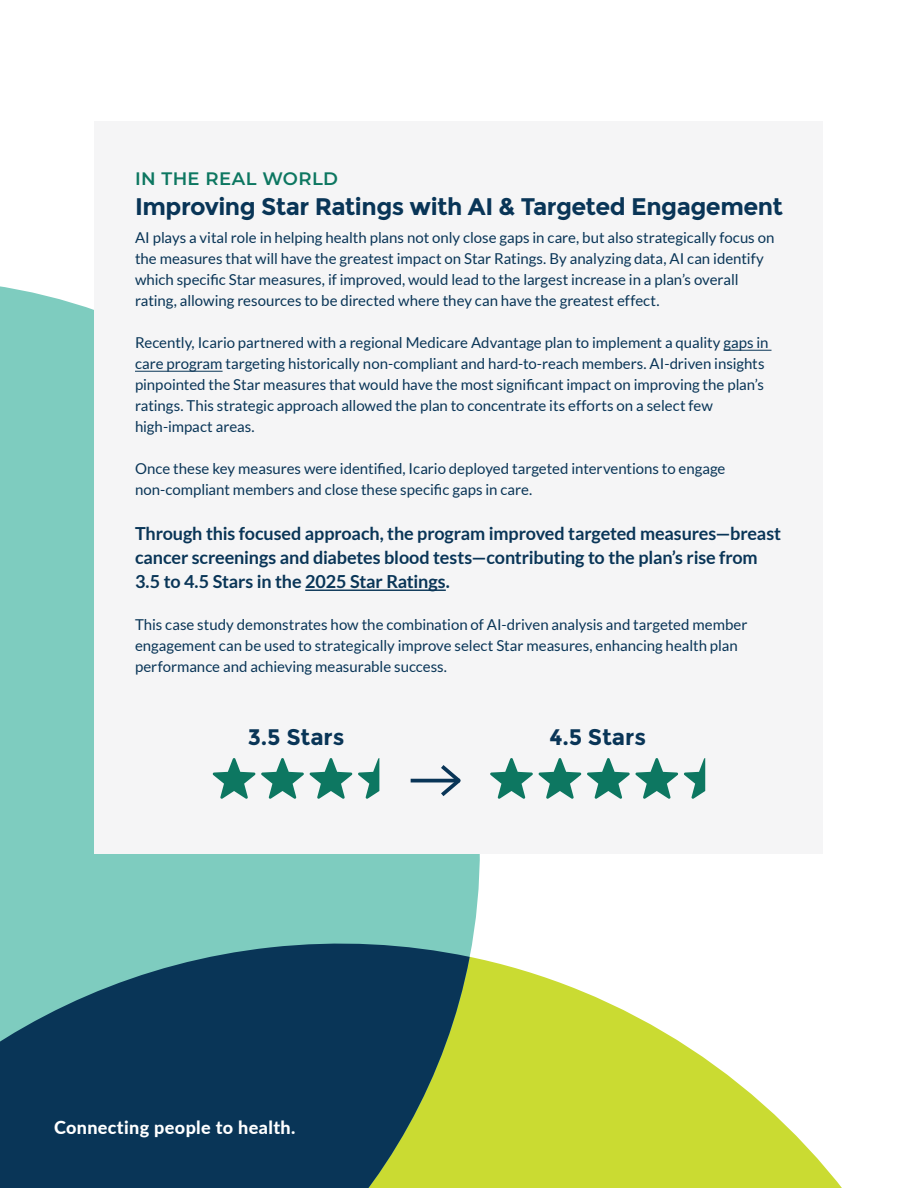
<style>
.page{position:relative;width:918px;height:1188px;background:#fff}
.page>*{position:absolute;margin:0;border:0;box-sizing:border-box;transform-origin:0 0}
.t1{font:700 24px "Montserrat";letter-spacing:-.02em;color:#093557}
.t2{font:700 22.5px "Montserrat";letter-spacing:-.005em;color:#093557}
.t3{font:700 18px/24px "Lato";letter-spacing:-.005em;color:#093557}
.t4{font:800 18px "Lato";letter-spacing:.02em;color:#fff}
.t5{font:600 18px "Montserrat";letter-spacing:.02em;color:#0d7761}
.t6{font:15px/21px "Lato";color:#093557}
</style>
<div class="page">
<svg style="left:511px;top:967px;width:331px;height:221px;fill:#cadb32"></svg>
<svg style="left:0;top:286px;width:511px;height:902px;background:#8acfb5"></svg>
<svg style="left:0;top:940px;width:470px;height:248px;background:#25535f"></svg>
<div style="left:94px;top:122px;width:730px;height:732px;background:#f5f5f6"></div>
<hr style="left:724px;top:350px;width:48px;height:1px;background:#093557">
<hr style="left:135px;top:371px;width:88px;height:1px;background:#093557">
<hr style="left:305px;top:590px;width:141px;height:1px;background:#093557">
<svg style="left:212px;top:758px;width:167px;height:41px"></svg>
<svg style="left:490px;top:758px;width:215px;height:41px"></svg>
<hr style="left:413px;top:779px;width:45px;height:3px;background:#093557">
<svg style="left:438px;top:765px;width:23px;height:31px"></svg>
<p class="t5" style="left:135px;top:166px;width:204px">IN THE REAL WORLD</p>
<h1 class="t1" style="left:135px;top:192px;width:649px">Improving Star Ratings with AI &amp; Targeted Engagement</h1>
<p class="t6" style="left:135px;top:227px;width:641px">AI plays a vital role in helping health plans not only close gaps in care, but also strategically focus on the measures that will have the greatest impact on Star Ratings. By analyzing data, AI can identify which specific Star measures, if improved, would lead to the largest increase in a plan’s overall rating, allowing resources to be directed where they can have the greatest effect.</p>
<p class="t6" style="left:135px;top:332px;width:635px">Recently, Icario partnered with a regional Medicare Advantage plan to implement a quality gaps in care program targeting historically non-compliant and hard-to-reach members. AI-driven insights pinpointed the Star measures that would have the most significant impact on improving the plan’s ratings. This strategic approach allowed the plan to concentrate its efforts on a select few high-impact areas.</p>
<p class="t6" style="left:135px;top:458px;width:592px">Once these key measures were identified, Icario deployed targeted interventions to engage non-compliant members and close these specific gaps in care.</p>
<p class="t3" style="left:135px;top:521px;width:648px">Through this focused approach, the program improved targeted measures—breast cancer screenings and diabetes blood tests—contributing to the plan’s rise from<br>3.5 to 4.5 Stars in the 2025 Star Ratings.</p>
<p class="t6" style="left:135px;top:614px;width:614px">This case study demonstrates how the combination of AI-driven analysis and targeted member engagement can be used to strategically improve select Star measures, enhancing health plan performance and achieving measurable success.</p>
<h2 class="t2" style="left:248px;top:723px;width:98px">3.5 Stars</h2>
<h2 class="t2" style="left:549px;top:723px;width:98px">4.5 Stars</h2>
<p class="t4" style="left:54px;top:1114px;width:243px">Connecting people to health.</p>
</div>
